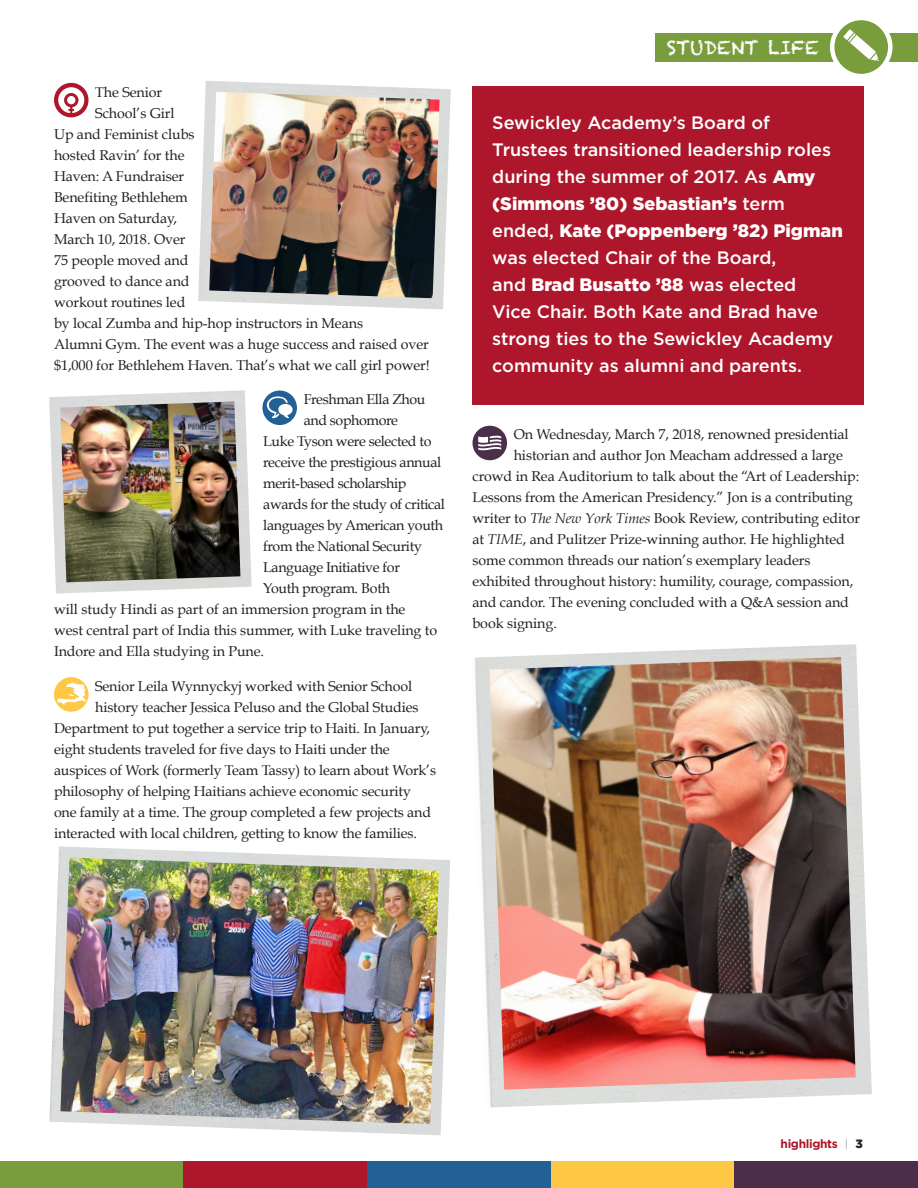
<style>
.page{position:relative;width:918px;height:1188px;background:#fff}
.page>*{position:absolute;margin:0;border:0;box-sizing:border-box;transform-origin:0 0}
.t1{font:18.75px "Chalkduster";color:#fff}
.Body_copy{font:500 18px/27px "Gotham";color:#fff}
.Body_copy-2{font:14.25px/21px "Book Antiqua";letter-spacing:-.005em;color:#231f20}
.Body_copy-3{font:14.25px "Book Antiqua";letter-spacing:-.025em;color:#231f20}
.t2{font:700 12px "Gotham";letter-spacing:-.03em;color:#ae172b}
.s1{font-weight:900}
.s2{font-style:italic}
.s3{font-weight:400;color:#9eacaa}
.s4{font-weight:900;color:#231f20}
</style>
<div class="page">
<div style="left:0;top:1161px;width:184px;height:27px;background:#799c3d"></div>
<div style="left:184px;top:1161px;width:183px;height:27px;background:#ae172b"></div>
<div style="left:367px;top:1161px;width:184px;height:27px;background:#236194"></div>
<div style="left:551px;top:1161px;width:183px;height:27px;background:#fec844"></div>
<div style="left:734px;top:1161px;width:184px;height:27px;background:#4b2e49"></div>
<img style="left:49px;top:846px;width:401px;height:289px">
<div style="left:655px;top:33px;width:263px;height:28px;background:#799c3d"></div>
<svg style="left:832px;top:18px;width:58px;height:58px"></svg>
<div style="left:830px;top:16px;width:63px;height:62px;border:4px solid #fff;border-radius:50%"></div>
<svg style="left:843px;top:29px;width:36px;height:32px"></svg>
<img style="left:198px;top:81px;width:253px;height:228px">
<img style="left:209px;top:92px;width:231px;height:206px">
<img style="left:49px;top:390px;width:203px;height:204px">
<img style="left:60px;top:402px;width:180px;height:180px">
<img style="left:60px;top:858px;width:379px;height:266px">
<div style="left:472px;top:86px;width:392px;height:319px;background:#ae172b"></div>
<img style="left:474px;top:644px;width:398px;height:464px">
<img style="left:489px;top:657px;width:367px;height:433px">
<div style="left:54px;top:83px;width:35px;height:34px;background:#ae172b;border-radius:50%"></div>
<svg style="left:58px;top:87px;width:26px;height:26px"></svg>
<div style="left:67px;top:96px;width:8px;height:8px;background:#fff;border-radius:50%"></div>
<div style="left:262px;top:391px;width:35px;height:34px;background:#236194;border-radius:50%"></div>
<svg style="left:267px;top:396px;width:26px;height:22px"></svg>
<svg style="left:54px;top:677px;width:35px;height:35px"></svg>
<div style="left:473px;top:426px;width:34px;height:34px;background:#4b2e49;border-radius:50%"></div>
<svg style="left:478px;top:435px;width:23px;height:16px"></svg>
<p class="Body_copy-2" style="left:95px;top:81px;width:68px">The Senior</p>
<p class="Body_copy-2" style="left:95px;top:102px;width:81px">School’s Girl</p>
<p class="Body_copy-2" style="left:54px;top:123px;width:142px">Up and Feminist clubs</p>
<p class="Body_copy-2" style="left:54px;top:144px;width:132px">hosted Ravin’ for the</p>
<p class="Body_copy-2" style="left:54px;top:165px;width:132px">Haven: A Fundraiser</p>
<p class="Body_copy-2" style="left:54px;top:186px;width:135px">Benefiting Bethlehem</p>
<p class="Body_copy-2" style="left:54px;top:207px;width:125px">Haven on Saturday,</p>
<p class="Body_copy-2" style="left:54px;top:228px;width:133px">March 10, 2018. Over</p>
<p class="Body_copy-2" style="left:54px;top:249px;width:136px">75 people moved and</p>
<p class="Body_copy-2" style="left:54px;top:270px;width:137px">grooved to dance and</p>
<p class="Body_copy-2" style="left:54px;top:291px;width:133px">workout routines led</p>
<p class="Body_copy-2" style="left:54px;top:312px;width:311px">by local Zumba and hip-hop instructors in Means</p>
<p class="Body_copy-2" style="left:54px;top:333px;width:376px">Alumni Gym. The event was a huge success and raised over</p>
<p class="Body_copy-2" style="left:54px;top:354px;width:377px">$1,000 for Bethlehem Haven. That’s what we call girl power!</p>
<p class="Body_copy-3" style="left:304px;top:391px;width:123px">Freshman Ella Zhou</p>
<p class="Body_copy-3" style="left:304px;top:412px;width:96px">and sophomore</p>
<p class="Body_copy-3" style="left:263px;top:433px;width:170px">Luke Tyson were selected to</p>
<p class="Body_copy-3" style="left:263px;top:454px;width:180px">receive the prestigious annual</p>
<p class="Body_copy-3" style="left:263px;top:475px;width:145px">merit-based scholarship</p>
<p class="Body_copy-3" style="left:263px;top:496px;width:183px">awards for the study of critical</p>
<p class="Body_copy-3" style="left:263px;top:517px;width:181px">languages by American youth</p>
<p class="Body_copy-3" style="left:263px;top:538px;width:160px">from the National Security</p>
<p class="Body_copy-3" style="left:263px;top:559px;width:138px">Language Initiative for</p>
<p class="Body_copy-3" style="left:263px;top:580px;width:129px">Youth program. Both</p>
<p class="Body_copy-2" style="left:54px;top:599px;width:385px">will study Hindi as part of an immersion program in the west central part of India this summer, with Luke traveling to<br>Indore and Ella studying in Pune.</p>
<p class="Body_copy-2" style="left:95px;top:675px;width:318px">Senior Leila Wynnyckyj worked with Senior School</p>
<p class="Body_copy-2" style="left:95px;top:696px;width:325px">history teacher Jessica Peluso and the Global Studies</p>
<p class="Body_copy-2" style="left:54px;top:717px;width:378px">Department to put together a service trip to Haiti. In January,</p>
<p class="Body_copy-2" style="left:54px;top:738px;width:337px">eight students traveled for five days to Haiti under the</p>
<p class="Body_copy-2" style="left:54px;top:759px;width:384px">auspices of Work (formerly Team Tassy) to learn about Work’s</p>
<p class="Body_copy-2" style="left:54px;top:780px;width:358px">philosophy of helping Haitians achieve economic security</p>
<p class="Body_copy-2" style="left:54px;top:801px;width:379px">one family at a time. The group completed a few projects and</p>
<p class="Body_copy-2" style="left:54px;top:822px;width:365px">interacted with local children, getting to know the families.</p>
<p class="t1" style="left:667px;top:37px;width:154px">STUDENT LIFE</p>
<p class="Body_copy" style="left:492px;top:109px;width:352px">Sewickley Academy’s Board of Trustees transitioned leadership roles during the summer of 2017. As <span class="s1">Amy (Simmons ’80) Sebastian’s</span> term ended, <span class="s1">Kate (Poppenberg ’82) Pigman </span>was elected Chair of the Board,<br>and <span class="s1">Brad Busatto ’88</span> was elected<br>Vice Chair. Both Kate and Brad have strong ties to the Sewickley Academy community as alumni and parents.</p>
<p class="Body_copy-2" style="left:514px;top:424px;width:336px">On Wednesday, March 7, 2018, renowned presidential</p>
<p class="Body_copy-2" style="left:514px;top:445px;width:331px">historian and author Jon Meacham addressed a large</p>
<p class="Body_copy-2" style="left:472px;top:466px;width:388px">crowd in Rea Auditorium to talk about the “Art of Leadership:</p>
<p class="Body_copy-2" style="left:472px;top:487px;width:382px">Lessons from the American Presidency.” Jon is a contributing</p>
<p class="Body_copy-2" style="left:472px;top:508px;width:389px">writer to <span class="s2">The New York Times</span> Book Review, contributing editor</p>
<p class="Body_copy-2" style="left:472px;top:529px;width:374px">at <span class="s2">TIME</span>, and Pulitzer Prize-winning author. He highlighted</p>
<p class="Body_copy-2" style="left:472px;top:550px;width:340px">some common threads our nation’s exemplary leaders</p>
<p class="Body_copy-2" style="left:472px;top:571px;width:382px">exhibited throughout history: humility, courage, compassion,</p>
<p class="Body_copy-2" style="left:472px;top:592px;width:378px">and candor. The evening concluded with a Q&amp;A session and</p>
<p class="Body_copy-2" style="left:472px;top:613px;width:86px">book signing.</p>
<p class="t2" style="left:781px;top:1137px;width:84px">highlights <span class="s3">|</span> <span class="s4">3</span></p>
</div>
